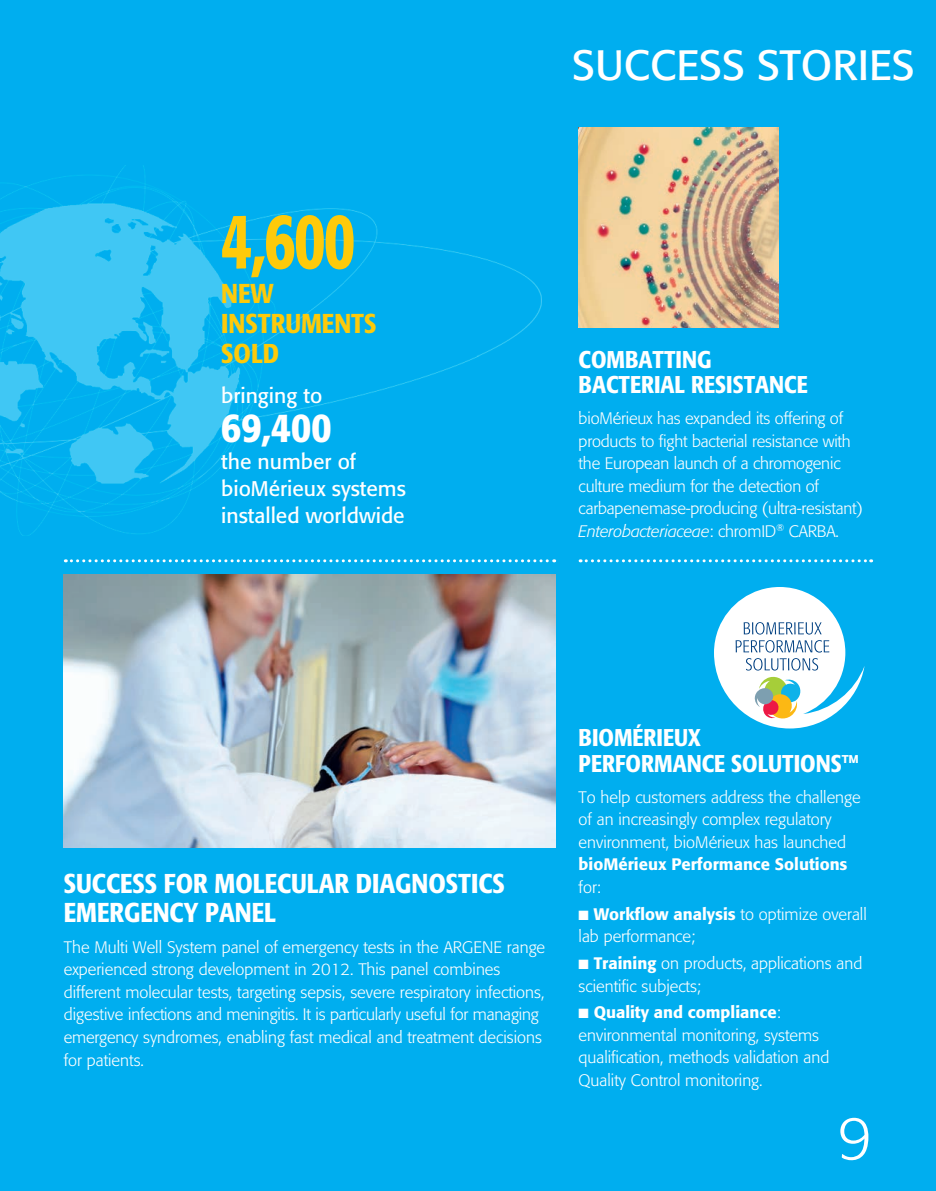
<style>
.page{position:relative;width:936px;height:1191px;background:#fff}
.page>*{position:absolute;margin:0;border:0;box-sizing:border-box;transform-origin:0 0}
.t1{font:500 condensed 81px "Formata";color:#feca0a;scale:.8 1}
.t2{font:300 60px "Formata";color:#fff}
.t3{font:42px "Formata";color:#fff}
.t4{font:500 condensed 42px "Formata";color:#fff}
.t5{font:500 condensed 27px/28.5px "Formata";color:#fff}
.t6{font:500 condensed 27px/30px "Formata";color:#feca0a}
.t7{font:500 condensed 24px/25.5px "Formata";color:#fff}
.t8{font:21px/27px "Formata";color:#fff}
.t9{font:300 16.5px/22.5px "Formata";color:#fff}
.t10{font:500 16.5px "Formata";color:#fff}
.s1{font-style:italic}
.s2{font-weight:500}
</style>
<div class="page">
<div style="left:0;top:0;width:935px;height:1191px;background:#00aeef"></div>
<img style="left:0;top:165px;width:541px;height:370px">
<img style="left:578px;top:128px;width:200px;height:199px">
<svg style="left:65px;top:559px;width:489px;height:3px"></svg>
<svg style="left:580px;top:559px;width:291px;height:3px"></svg>
<svg style="left:714px;top:587px;width:150px;height:141px"></svg>
<img style="left:64px;top:574px;width:491px;height:273px">
<h1 class="t1" style="left:221px;top:191px;width:169px">4,600</h1>
<h3 class="t6" style="left:221px;top:278px;width:157px">NEW<br>INSTRUMENTS<br>SOLD</h3>
<p class="t8" style="left:221px;top:381px;width:103px">bringing to</p>
<h3 class="t4" style="left:221px;top:402px;width:112px">69,400</h3>
<p class="t8" style="left:221px;top:448px;width:186px">the number of bioMérieux systems installed worldwide</p>
<h3 class="t3" style="left:572px;top:40px;width:344px">SuCCESS STORIES</h3>
<h3 class="t7" style="left:578px;top:346px;width:230px">COMBATTING<br>BACTERIAL RESISTANCE</h3>
<p class="t9" style="left:578px;top:407px;width:286px">bioMérieux has expanded its offering of products to fight bacterial resistance with the European launch of a chromogenic culture medium for the detection of carbapenemase-producing (ultra-resistant)<br><span class="s1">Enterobacteriaceae</span>: chromID<sup>®</sup> CARBA.</p>
<h3 class="t5" style="left:64px;top:869px;width:442px">SUCCESS FOR MOLECULAR DIAGNOSTICS<br>EMERGENCY PANEL</h3>
<p class="t9" style="left:64px;top:936px;width:483px">The Multi well System panel of emergency tests in the ARGENE range experienced strong development in 2012. This panel combines different molecular tests, targeting sepsis, severe respiratory infections, digestive infections and meningitis. It is particularly useful for managing emergency syndromes, enabling fast medical and treatment decisions for patients.</p>
<h3 class="t7" style="left:578px;top:725px;width:281px">BIOMÉRIEUX<br>PERFORMANCE SOLUTIONS™</h3>
<p class="t9" style="left:578px;top:786px;width:284px">To help customers address the challenge of an increasingly complex regulatory environment, bioMérieux has launched</p>
<p class="t10" style="left:578px;top:854px;width:270px">bioMérieux Performance Solutions</p>
<p class="t9" style="left:578px;top:876px;width:24px">for:</p>
<p class="t9" style="left:578px;top:902px;width:290px">■ <span class="s2">Workflow analysis</span> to optimize overall lab performance;</p>
<p class="t9" style="left:578px;top:952px;width:285px">■ <span class="s2">Training</span> on products, applications and scientific subjects;</p>
<p class="t9" style="left:578px;top:1001px;width:252px">■ <span class="s2">Quality and compliance</span>: environmental monitoring, systems qualification, methods validation and Quality Control monitoring.</p>
<h2 class="t2" style="left:837px;top:1103px;width:36px">9</h2>
</div>
